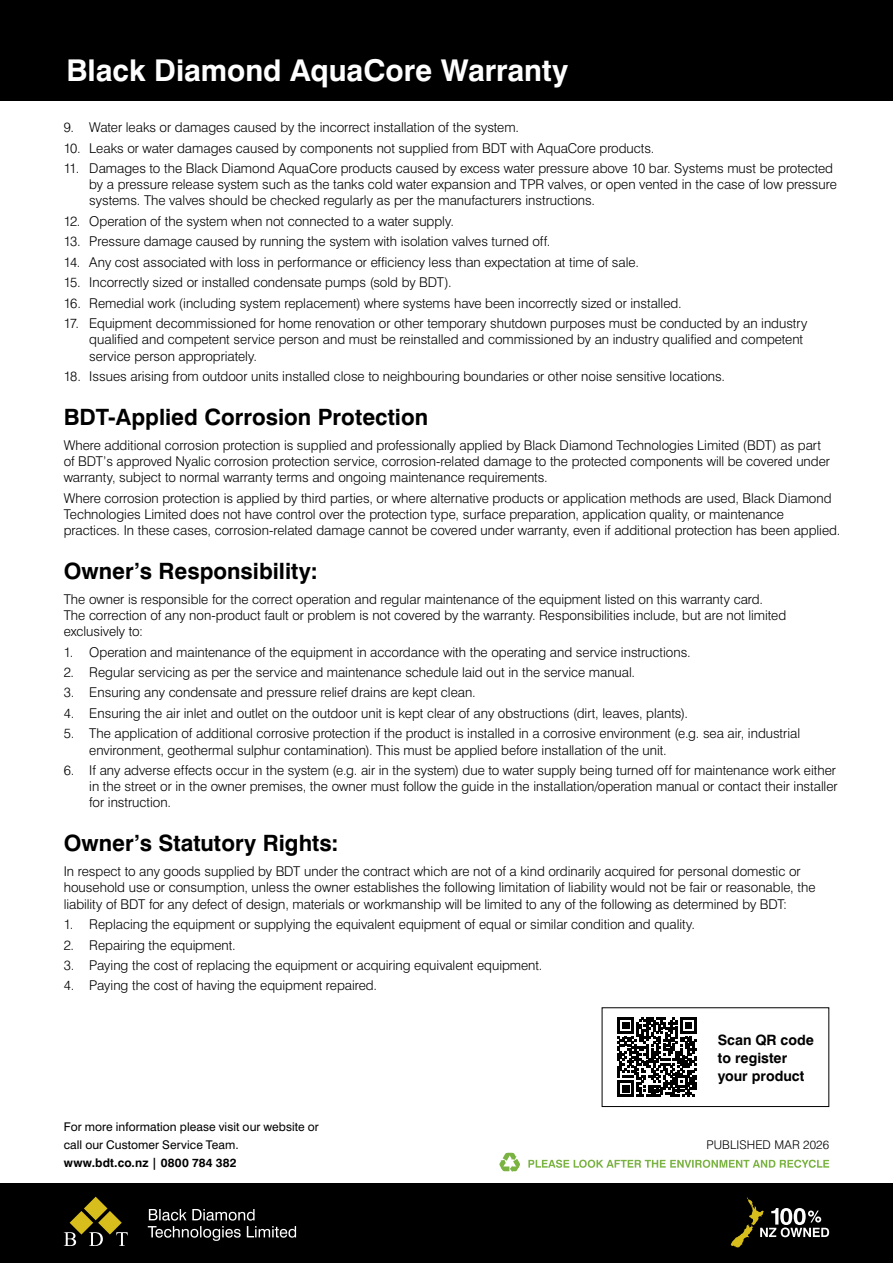
<style>
.page{position:relative;width:893px;height:1263px;background:#fff}
.page>*{position:absolute;margin:0;border:0;box-sizing:border-box;transform-origin:0 0}
.t1{font:700 30px "Swiss 721 BT";letter-spacing:-.005em;color:#fff}
.t2{font:700 22.5px "Swiss 721 BT";color:#000}
.t3{font:700 14.25px/18px "Swiss 721 BT";color:#000}
.t4{font:300 13.5px/16.2px "Swiss 721 BT";color:#000}
.t5{font:12px/18px "Swiss 721 BT";letter-spacing:.005em;color:#000}
.t6{font:700 12px "Swiss 721 BT";letter-spacing:.02em;color:#000}
.t7{font:300 12px "Swiss 721 BT";letter-spacing:.01em;color:#000}
</style>
<div class="page">
<div style="left:0;top:0;width:893px;height:101px;background:#000"></div>
<div style="left:0;top:1183px;width:893px;height:80px;background:#000"></div>
<svg style="left:148px;top:1226px;width:148px;height:15px"></svg>
<svg style="left:149px;top:1209px;width:106px;height:11px"></svg>
<svg style="left:64px;top:1197px;width:64px;height:49px"></svg>
<svg style="left:731px;top:1197px;width:98px;height:50px"></svg>
<svg style="left:499px;top:1153px;width:21px;height:19px"></svg>
<svg style="left:528px;top:1160px;width:301px;height:8px"></svg>
<div style="left:602px;top:1007px;width:227px;height:100px;border:1px solid #000"></div>
<svg style="left:617px;top:1017px;width:80px;height:80px"></svg>
<h1 class="t1" style="left:66px;top:52px;width:503px">Black Diamond AquaCore Warranty</h1>
<p class="t4" style="left:64px;top:119px;width:457px">9. Water leaks or damages caused by the incorrect installation of the system.</p>
<p class="t4" style="left:64px;top:140px;width:592px">10. Leaks or water damages caused by components not supplied from BDT with AquaCore products.</p>
<p class="t4" style="left:89px;top:160px;width:749px;text-indent:-26px">11. Damages to the Black Diamond AquaCore products caused by excess water pressure above 10 bar. Systems must be protected by a pressure release system such as the tanks cold water expansion and TPR valves, or open vented in the case of low pressure systems. The valves should be checked regularly as per the manufacturers instructions.</p>
<p class="t4" style="left:64px;top:213px;width:392px">12. Operation of the system when not connected to a water supply.</p>
<p class="t4" style="left:64px;top:233px;width:488px">13. Pressure damage caused by running the system with isolation valves turned off.</p>
<p class="t4" style="left:64px;top:254px;width:577px">14. Any cost associated with loss in performance or efficiency less than expectation at time of sale.</p>
<p class="t4" style="left:64px;top:274px;width:389px">15. Incorrectly sized or installed condensate pumps (sold by BDT).</p>
<p class="t4" style="left:64px;top:295px;width:619px">16. Remedial work (including system replacement) where systems have been incorrectly sized or installed.</p>
<p class="t4" style="left:89px;top:315px;width:720px;text-indent:-26px">17. Equipment decommissioned for home renovation or other temporary shutdown purposes must be conducted by an industry qualified and competent service person and must be reinstalled and commissioned by an industry qualified and competent service person appropriately.</p>
<p class="t4" style="left:64px;top:368px;width:663px">18. Issues arising from outdoor units installed close to neighbouring boundaries or other noise sensitive locations.</p>
<h2 class="t2" style="left:64px;top:403px;width:366px">BDT-Applied Corrosion Protection</h2>
<p class="t4" style="left:64px;top:437px;width:768px">Where additional corrosion protection is supplied and professionally applied by Black Diamond Technologies Limited (BDT) as part of BDT’s approved Nyalic corrosion protection service, corrosion-related damage to the protected components will be covered under warranty, subject to normal warranty terms and ongoing maintenance requirements.</p>
<p class="t4" style="left:64px;top:490px;width:778px">Where corrosion protection is applied by third parties, or where alternative products or application methods are used, Black Diamond<br>Technologies Limited does not have control over the protection type, surface preparation, application quality, or maintenance practices. In these cases, corrosion-related damage cannot be covered under warranty, even if additional protection has been applied.</p>
<h2 class="t2" style="left:64px;top:557px;width:256px">Owner’s Responsibility:</h2>
<p class="t4" style="left:64px;top:591px;width:724px">The owner is responsible for the correct operation and regular maintenance of the equipment listed on this warranty card.<br>The correction of any non-product fault or problem is not covered by the warranty. Responsibilities include, but are not limited exclusively to:</p>
<p class="t4" style="left:64px;top:643px;width:628px">1. Operation and maintenance of the equipment in accordance with the operating and service instructions.</p>
<p class="t4" style="left:64px;top:664px;width:573px">2. Regular servicing as per the service and maintenance schedule laid out in the service manual.</p>
<p class="t4" style="left:64px;top:684px;width:413px">3. Ensuring any condensate and pressure relief drains are kept clean.</p>
<p class="t4" style="left:64px;top:705px;width:626px">4. Ensuring the air inlet and outlet on the outdoor unit is kept clear of any obstructions (dirt, leaves, plants).</p>
<p class="t4" style="left:89px;top:725px;width:712px;text-indent:-26px">5. The application of additional corrosive protection if the product is installed in a corrosive environment (e.g. sea air, industrial environment, geothermal sulphur contamination). This must be applied before installation of the unit.</p>
<p class="t4" style="left:89px;top:762px;width:750px;text-indent:-26px">6. If any adverse effects occur in the system (e.g. air in the system) due to water supply being turned off for maintenance work either in the street or in the owner premises, the owner must follow the guide in the installation/operation manual or contact their installer for instruction.</p>
<h2 class="t2" style="left:64px;top:830px;width:276px">Owner’s Statutory Rights:</h2>
<p class="t4" style="left:64px;top:863px;width:753px">In respect to any goods supplied by BDT under the contract which are not of a kind ordinarily acquired for personal domestic or household use or consumption, unless the owner establishes the following limitation of liability would not be fair or reasonable, the liability of BDT for any defect of design, materials or workmanship will be limited to any of the following as determined by BDT:</p>
<p class="t4" style="left:64px;top:916px;width:633px">1. Replacing the equipment or supplying the equivalent equipment of equal or similar condition and quality.</p>
<p class="t4" style="left:64px;top:936px;width:174px">2. Repairing the equipment.</p>
<p class="t4" style="left:64px;top:957px;width:480px">3. Paying the cost of replacing the equipment or acquiring equivalent equipment.</p>
<p class="t4" style="left:64px;top:977px;width:315px">4. Paying the cost of having the equipment repaired.</p>
<p class="t5" style="left:64px;top:1118px;width:257px">For more information please visit our website or call our Customer Service Team.</p>
<p class="t6" style="left:64px;top:1156px;width:174px">www.bdt.co.nz | 0800 784 382</p>
<p class="t3" style="left:718px;top:1030px;width:98px">Scan QR code to register your product</p>
<p class="t7" style="left:706px;top:1138px;width:124px">PUBLISHED MAR 2026</p>
</div>
